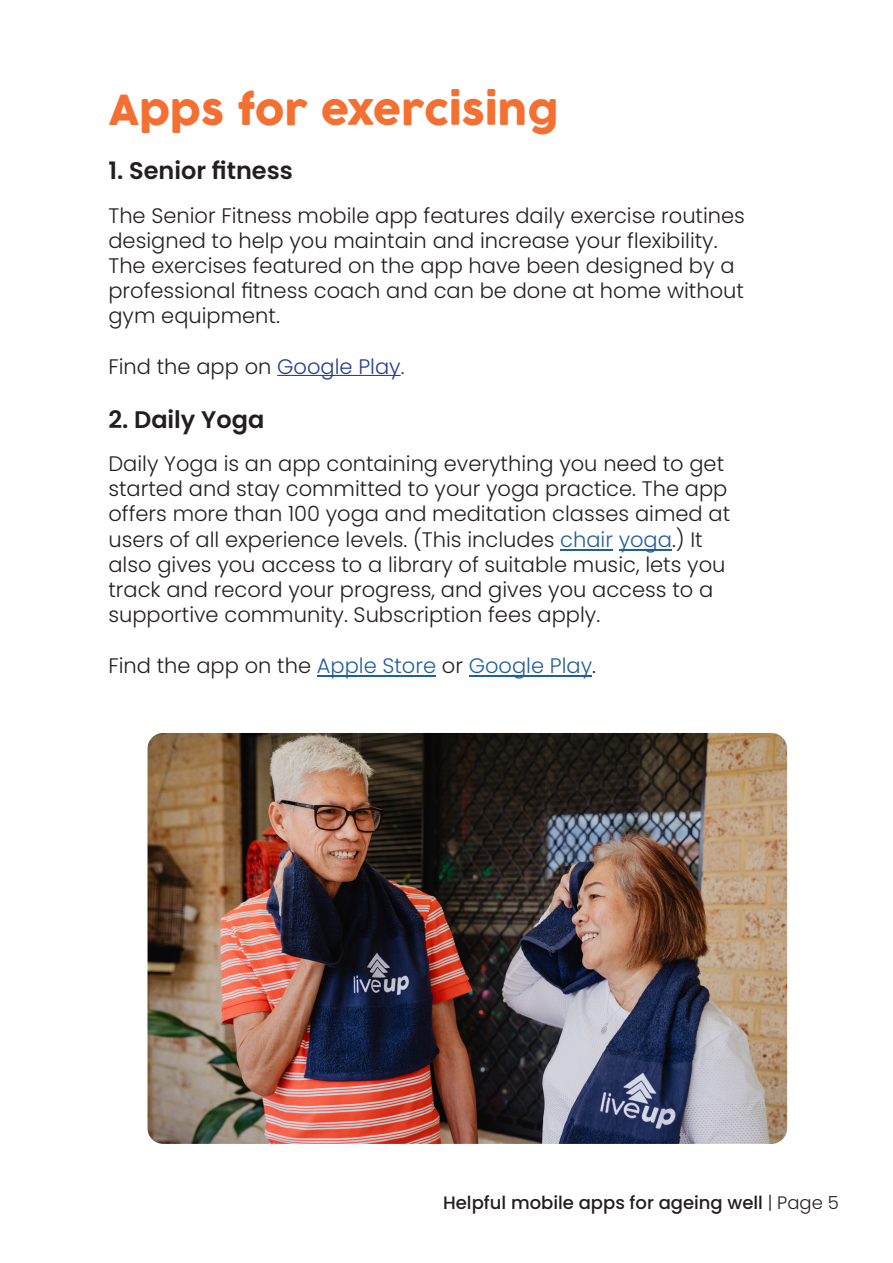
<style>
.page{position:relative;width:893px;height:1263px;background:#fff}
.page>*{position:absolute;margin:0;border:0;box-sizing:border-box;transform-origin:0 0}
.t1{font:40.5px "Cocogoose";color:#f37032}
.t2{font:600 24px "Poppins";color:#231f20}
.t3{font:300 21px/25.2px "Poppins";color:#231f20}
.t4{font:300 21px "Poppins";color:#215e9e}
.t5{font:500 18px "Poppins";color:#231f20}
.s1{color:#253f8e}
.s2{color:#215e9e}
.s3{color:#231f20}
.s4{font-weight:300}
</style>
<div class="page">
<hr style="left:277px;top:375px;width:124px;height:1px;background:#253f8e">
<hr style="left:469px;top:676px;width:123px;height:1px;background:#215e9e">
<hr style="left:317px;top:676px;width:119px;height:1px;background:#215e9e">
<hr style="left:619px;top:550px;width:53px;height:1px;background:#215e9e">
<hr style="left:561px;top:550px;width:52px;height:1px;background:#215e9e">
<img style="left:148px;top:733px;width:639px;height:411px">
<h1 class="t1" style="left:108px;top:82px;width:451px">Apps for exercising</h1>
<p class="t2" style="left:108px;top:157px;width:186px">1. Senior fitness</p>
<p class="t3" style="left:108px;top:203px;width:638px">The Senior Fitness mobile app features daily exercise routines designed to help you maintain and increase your flexibility.<br>The exercises featured on the app have been designed by a professional fitness coach and can be done at home without gym equipment.</p>
<p class="t3" style="left:108px;top:354px;width:298px">Find the app on <span class="s1">Google Play.</span></p>
<p class="t2" style="left:108px;top:406px;width:157px">2. Daily Yoga</p>
<p class="t3" style="left:108px;top:451px;width:623px">Daily Yoga is an app containing everything you need to get started and stay committed to your yoga practice. The app offers more than 100 yoga and meditation classes aimed at users of all experience levels. (This includes <span class="s2">chair yoga</span>.) It also gives you access to a library of suitable music, lets you track and record your progress, and gives you access to a supportive community. Subscription fees apply.</p>
<p class="t4" style="left:108px;top:653px;width:489px"><span class="s3">Find the app on the</span> Apple Store <span class="s3">or</span> Google Play<span class="s3">.</span></p>
<p class="t5" style="left:443px;top:1192px;width:397px">Helpful mobile apps for ageing well <span class="s4">| Page 5</span></p>
</div>
